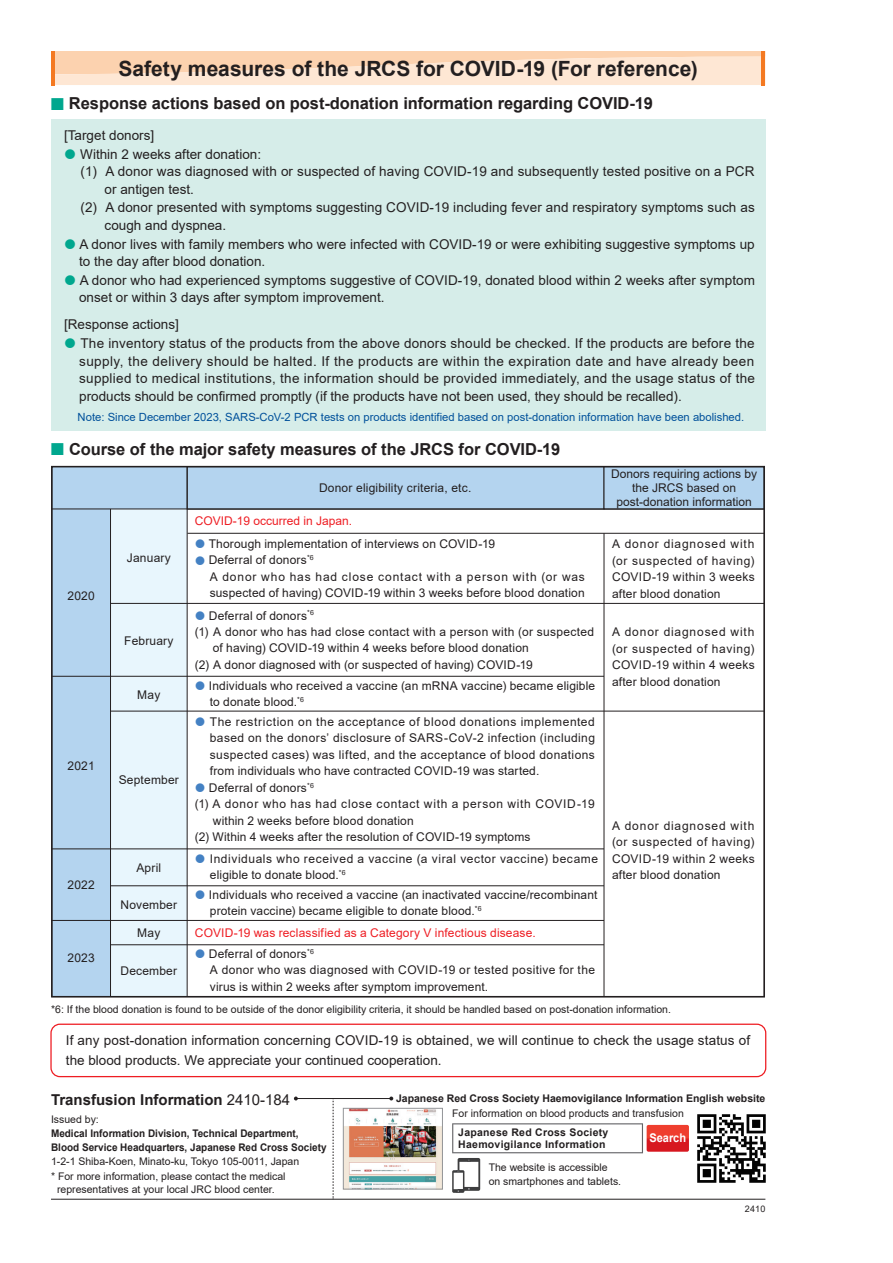
<style>
.page{position:relative;width:893px;height:1263px;background:#fff}
.page>*{position:absolute;margin:0;border:0;box-sizing:border-box;transform-origin:0 0}
.t1{font:700 21px "Arial";color:#231f20}
.t2{font:700 16.5px "Arial";letter-spacing:-.005em;color:#231f20}
.t3{font:700 15px "Arial";color:#231f20}
.t4{font:13.5px/18px "Arial";letter-spacing:.01em;color:#231f20}
.t5{font:12px/16.5px "Arial";letter-spacing:.015em;color:#231f20}
.t6{font:12px "Arial";letter-spacing:.035em;color:#231f20}
.t7{font:12px/16.2px "Arial";letter-spacing:.045em;color:#231f20}
.t8{font:12px "Arial";letter-spacing:.01em;color:#ee1d23}
.t9{font:12px "Arial";letter-spacing:.05em;color:#231f20}
.t10{font:12px "Arial";letter-spacing:.06em;color:#231f20}
.t11{font:700 12px "Arial";color:#fff;scale:.92 1}
.t12{font:11.25px "Arial";color:#01519b}
.t13{font:10.5px/13.5px "Arial";color:#231f20}
.t14{font:700 10.5px/14.2px "Arial";color:#231f20;scale:.95 1}
.t15{font:700 10.5px "Arial";color:#231f20}
.t16{font:700 10.5px/12px "Arial";letter-spacing:.025em;color:#231f20}
.t17{font:9px "Arial";color:#231f20}
.s1{font-weight:400}
</style>
<div class="page">
<div style="left:51px;top:119px;width:714px;height:311px;background:#d6ede9"></div>
<svg style="left:55px;top:51px;width:706px;height:34px"></svg>
<hr style="left:51px;top:51px;width:4px;height:34px;background:#f47921">
<hr style="left:761px;top:51px;width:4px;height:34px;background:#f47921">
<div style="left:50px;top:1023px;width:716px;height:54px;border:1px solid #ee1d23;border-radius:9px"></div>
<svg style="left:51px;top:465px;width:714px;height:533px"></svg>
<img style="left:697px;top:1114px;width:69px;height:69px">
<svg style="left:452px;top:1123px;width:237px;height:70px"></svg>
<svg style="left:333px;top:1099px;width:1px;height:100px"></svg>
<hr style="left:294px;top:1098px;width:98px;height:1px;background:#231f20">
<svg style="left:389px;top:1096px;width:4px;height:4px"></svg>
<hr style="left:51px;top:1199px;width:714px;height:1px;background:#231f20">
<img style="left:345px;top:1110px;width:96px;height:77px">
<div style="left:343px;top:1108px;width:100px;height:81px;border:1px solid #939598"></div>
<svg style="left:196px;top:681px;width:9px;height:9px"></svg>
<svg style="left:196px;top:854px;width:9px;height:9px"></svg>
<svg style="left:196px;top:539px;width:8px;height:9px"></svg>
<svg style="left:196px;top:556px;width:8px;height:8px"></svg>
<svg style="left:196px;top:611px;width:9px;height:9px"></svg>
<svg style="left:196px;top:717px;width:9px;height:9px"></svg>
<svg style="left:196px;top:783px;width:9px;height:9px"></svg>
<svg style="left:196px;top:890px;width:9px;height:9px"></svg>
<svg style="left:196px;top:949px;width:9px;height:9px"></svg>
<h1 class="t1" style="left:119px;top:54px;width:581px">Safety measures of the JRCS for COVID-19 (For reference)</h1>
<h2 class="t2" style="left:69px;top:92px;width:585px">Response actions based on post-donation information regarding COVID-19</h2>
<p class="t4" style="left:64px;top:127px;width:92px">[Target donors]</p>
<p class="t4" style="left:80px;top:145px;width:182px">Within 2 weeks after donation:</p>
<p class="t4" style="left:81px;top:163px;width:675px">(1) A donor was diagnosed with or suspected of having COVID-19 and subsequently tested positive on a PCR</p>
<p class="t4" style="left:105px;top:181px;width:91px">or antigen test.</p>
<p class="t4" style="left:81px;top:199px;width:676px">(2) A donor presented with symptoms suggesting COVID-19 including fever and respiratory symptoms such as</p>
<p class="t4" style="left:105px;top:217px;width:123px">cough and dyspnea.</p>
<p class="t4" style="left:80px;top:235px;width:677px">A donor lives with family members who were infected with COVID-19 or were exhibiting suggestive symptoms up</p>
<p class="t4" style="left:79px;top:253px;width:188px">to the day after blood donation.</p>
<p class="t4" style="left:80px;top:271px;width:677px">A donor who had experienced symptoms suggestive of COVID-19, donated blood within 2 weeks after symptom</p>
<p class="t4" style="left:79px;top:289px;width:307px">onset or within 3 days after symptom improvement.</p>
<p class="t4" style="left:79px;top:316px;width:677px;text-indent:-15px">[Response actions]<br>The inventory status of the products from the above donors should be checked. If the products are before the supply, the delivery should be halted. If the products are within the expiration date and have already been supplied to medical institutions, the information should be provided immediately, and the usage status of the products should be confirmed promptly (if the products have not been used, they should be recalled).</p>
<p class="t12" style="left:78px;top:409px;width:668px">Note: Since December 2023, SARS-CoV-2 PCR tests on products identified based on post-donation information have been abolished.</p>
<h2 class="t2" style="left:69px;top:437px;width:493px">Course of the major safety measures of the JRCS for COVID-19</h2>
<p class="t5" style="left:319px;top:480px;width:154px">Donor eligibility criteria, etc.</p>
<p class="t8" style="left:195px;top:513px;width:159px">COVID-19 occurred in Japan.</p>
<p class="t5" style="left:611px;top:466px;width:148px;line-height:14.2px;text-align:center">Donors requiring actions by the JRCS based on post-donation information</p>
<p class="t5" style="left:68px;top:587px;width:29px">2020</p>
<p class="t5" style="left:68px;top:758px;width:29px">2021</p>
<p class="t5" style="left:68px;top:877px;width:29px">2022</p>
<p class="t5" style="left:68px;top:950px;width:29px">2023</p>
<p class="t5" style="left:127px;top:549px;width:45px">January</p>
<p class="t5" style="left:124px;top:633px;width:51px">February</p>
<p class="t5" style="left:137px;top:686px;width:25px">May</p>
<p class="t5" style="left:209px;top:535px;width:378px">Thorough implementation of interviews on COVID-19<br>Deferral of donors<sup>*6<br></sup>A donor who has had close contact with a person with (or was suspected of having) COVID-19 within 3 weeks before blood donation</p>
<p class="t5" style="left:612px;top:536px;width:144px;text-align:justify">A donor diagnosed with (or suspected of having)<br>COVID-19 within 3 weeks after blood donation</p>
<p class="t5" style="left:612px;top:624px;width:144px;text-align:justify">A donor diagnosed with (or suspected of having)<br>COVID-19 within 4 weeks after blood donation</p>
<p class="t5" style="left:209px;top:607px;width:107px">Deferral of donors<sup>*6</sup></p>
<p class="t5" style="left:195px;top:623px;width:401px">(1) A donor who has had close contact with a person with (or suspected</p>
<p class="t5" style="left:213px;top:640px;width:317px">of having) COVID-19 within 4 weeks before blood donation</p>
<p class="t5" style="left:195px;top:656px;width:340px">(2) A donor diagnosed with (or suspected of having) COVID-19</p>
<p class="t5" style="left:209px;top:677px;width:388px">Individuals who received a vaccine (an mRNA vaccine) became eligible to donate blood.<sup>*6</sup></p>
<p class="t5" style="left:119px;top:771px;width:62px">September</p>
<p class="t9" style="left:210px;top:714px;width:387px">The restriction on the acceptance of blood donations implemented</p>
<p class="t6" style="left:210px;top:730px;width:387px">based on the donors’ disclosure of SARS-CoV-2 infection (including</p>
<p class="t6" style="left:210px;top:746px;width:387px">suspected cases) was lifted, and the acceptance of blood donations</p>
<p class="t5" style="left:210px;top:763px;width:331px">from individuals who have contracted COVID-19 was started.</p>
<p class="t5" style="left:209px;top:779px;width:107px">Deferral of donors<sup>*6</sup></p>
<p class="t10" style="left:195px;top:796px;width:401px">(1) A donor who has had close contact with a person with COVID-19</p>
<p class="t5" style="left:213px;top:812px;width:202px">within 2 weeks before blood donation</p>
<p class="t5" style="left:195px;top:829px;width:337px">(2) Within 4 weeks after the resolution of COVID-19 symptoms</p>
<p class="t7" style="left:210px;top:851px;width:390px">Individuals who received a vaccine (a viral vector vaccine) became eligible to donate blood.<sup>*6</sup></p>
<p class="t5" style="left:136px;top:860px;width:26px">April</p>
<p class="t5" style="left:121px;top:896px;width:58px">November</p>
<p class="t5" style="left:209px;top:887px;width:390px">Individuals who received a vaccine (an inactivated vaccine/recombinant protein vaccine) became eligible to donate blood.<sup>*6</sup></p>
<p class="t5" style="left:209px;top:946px;width:388px">Deferral of donors<sup>*6<br></sup>A donor who was diagnosed with COVID-19 or tested positive for the virus is within 2 weeks after symptom improvement.</p>
<p class="t5" style="left:137px;top:924px;width:25px">May</p>
<p class="t8" style="left:195px;top:924px;width:342px">COVID-19 was reclassified as a Category V infectious disease.</p>
<p class="t5" style="left:120px;top:962px;width:58px">December</p>
<p class="t5" style="left:612px;top:817px;width:144px;text-align:justify">A donor diagnosed with (or suspected of having)<br>COVID-19 within 2 weeks after blood donation</p>
<p class="t13" style="left:51px;top:1002px;width:621px">*6: If the blood donation is found to be outside of the donor eligibility criteria, it should be handled based on post-donation information.</p>
<p class="t4" style="left:66px;top:1030px;width:686px;line-height:19.5px">If any post-donation information concerning COVID-19 is obtained, we will continue to check the usage status of the blood products. We appreciate your continued cooperation.</p>
<p class="t3" style="left:51px;top:1089px;width:241px">Transfusion Information <span class="s1">2410-184</span></p>
<p class="t13" style="left:51px;top:1112px;width:49px">Issued by:</p>
<p class="t14" style="left:51px;top:1126px;width:292px">Medical Information Division, Technical Department,<br>Blood Service Headquarters, Japanese Red Cross Society</p>
<p class="t13" style="left:51px;top:1155px;width:250px">1-2-1 Shiba-Koen, Minato-ku, Tokyo 105-0011, Japan</p>
<p class="t13" style="left:51px;top:1169px;width:236px">* For more information, please contact the medical</p>
<p class="t13" style="left:57px;top:1183px;width:219px">representatives at your local JRC blood center.</p>
<p class="t15" style="left:396px;top:1091px;width:371px">Japanese Red Cross Society Haemovigilance Information English website</p>
<p class="t16" style="left:458px;top:1127px;width:152px">Japanese Red Cross Society<br>Haemovigilance Information</p>
<p class="t11" style="left:649px;top:1130px;width:42px">Search</p>
<p class="t13" style="left:452px;top:1107px;width:233px">For information on blood products and transfusion</p>
<p class="t13" style="left:489px;top:1161px;width:134px">The website is accessible on smartphones and tablets.</p>
<p class="t17" style="left:745px;top:1202px;width:22px">2410</p>
</div>
